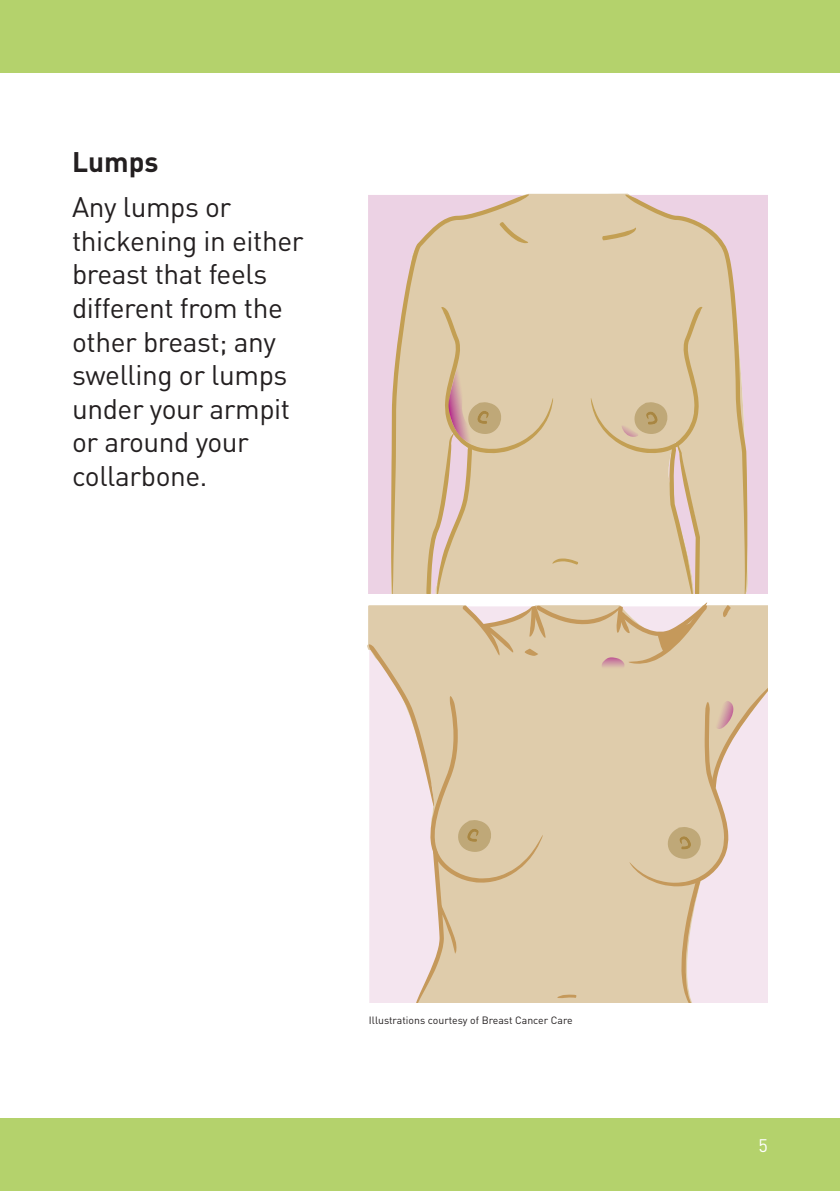
<style>
.page{position:relative;width:840px;height:1191px;background:#fff}
.page>*{position:absolute;margin:0;border:0;box-sizing:border-box;transform-origin:0 0}
.t1{font:28px/33.6px "DIN";letter-spacing:-.015em;color:#231f20}
.t2{font:700 28px "DIN";color:#231f20}
.t3{font:18px "DIN";color:#fff}
.t4{font:10.4px "DIN";color:#231f20}
</style>
<div class="page">
<div style="left:0;top:1119px;width:839px;height:72px;background:#b4d26c"></div>
<div style="left:0;top:0;width:839px;height:72px;background:#b4d26c"></div>
<div style="left:368px;top:195px;width:399px;height:398px;background:#ecd2e4"></div>
<div style="left:529px;top:243px;width:95px;height:350px;background:#dfccab"></div>
<div style="left:529px;top:194px;width:95px;height:49px;background:#dfccab"></div>
<svg style="left:624px;top:194px;width:123px;height:399px;background:#dfcaaf"></svg>
<svg style="left:390px;top:194px;width:139px;height:399px;background:#dfcab1"></svg>
<svg style="left:426px;top:307px;width:152px;height:286px;background:#ddc8a7"></svg>
<svg style="left:590px;top:307px;width:112px;height:286px;background:#dcc8a6"></svg>
<svg style="left:367px;top:602px;width:400px;height:401px;background:#e3d2b9"></svg>
<p class="t2" style="left:72px;top:144px;width:88px">Lumps</p>
<p class="t1" style="left:72px;top:190px;width:233px">Any lumps or thickening in either breast that feels different from the other breast; any swelling or lumps under your armpit or around your collarbone.</p>
<p class="t4" style="left:369px;top:1013px;width:205px">Illustrations courtesy of Breast Cancer Care</p>
<p class="t3" style="left:758px;top:1134px;width:11px">5</p>
</div>
